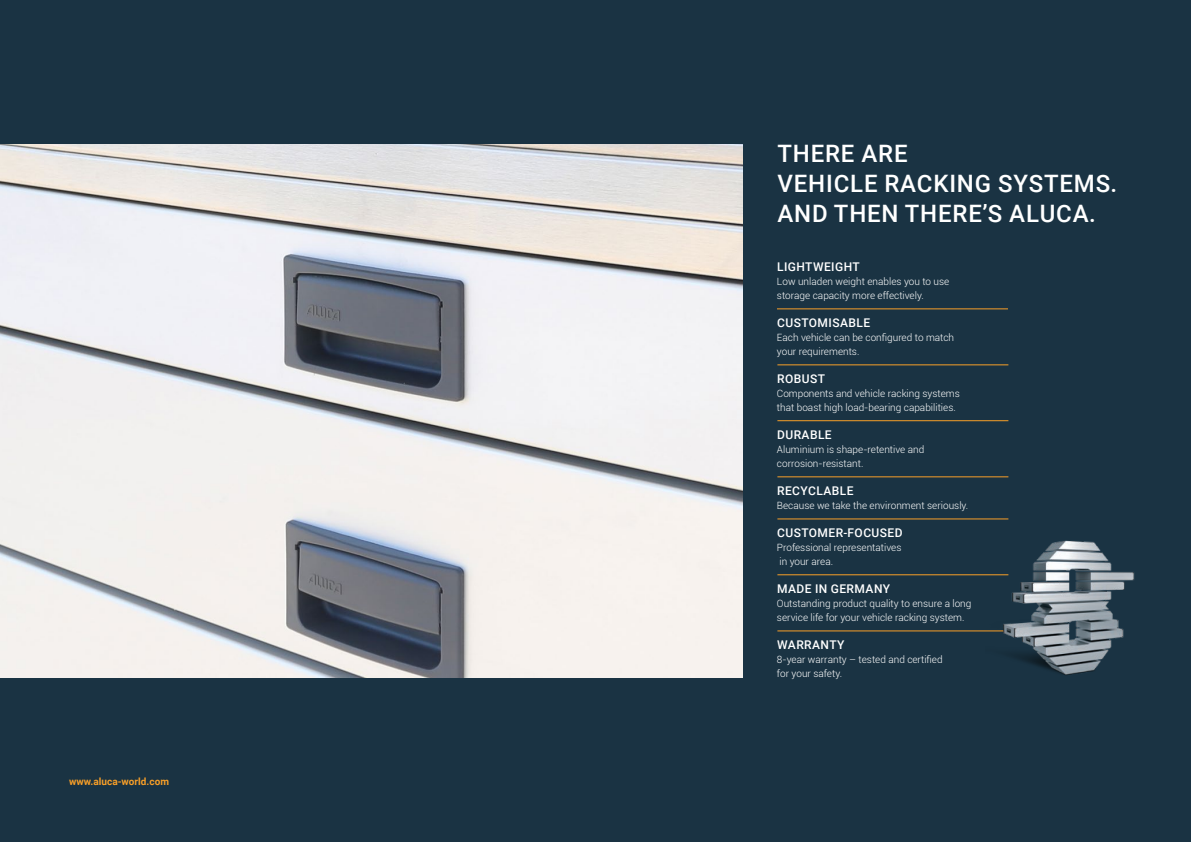
<style>
.page{position:relative;width:1191px;height:842px;background:#1a3343}
.page>*{position:absolute;margin:0;border:0;box-sizing:border-box;transform-origin:0 0}
.t1{font:500 24px/30px "Roboto";letter-spacing:.035em;color:#fff}
.t2{font:500 12px "Roboto";letter-spacing:.035em;color:#fff}
.t3{font:300 10px/14px "Roboto";color:#fff}
.t4{font:700 10px "Roboto";color:#f89f28}
</style>
<div class="page">
<img style="left:0;top:144px;width:743px;height:533px">
<hr style="left:777px;top:308px;width:231px;height:1px;background:#f89f28">
<hr style="left:777px;top:364px;width:231px;height:1px;background:#f89f28">
<hr style="left:777px;top:420px;width:231px;height:1px;background:#f89f28">
<hr style="left:777px;top:476px;width:231px;height:1px;background:#f89f28">
<hr style="left:777px;top:518px;width:231px;height:1px;background:#f89f28">
<hr style="left:777px;top:574px;width:231px;height:1px;background:#f89f28">
<hr style="left:777px;top:630px;width:231px;height:1px;background:#f89f28">
<img style="left:985px;top:540px;width:150px;height:135px">
<p class="t4" style="left:69px;top:775px;width:101px">www.aluca-world.com</p>
<h1 class="t1" style="left:777px;top:138px;width:341px">THERE ARE<br>VEHICLE RACKING SYSTEMS.<br>AND THEN THERE’S ALUCA.</h1>
<p class="t2" style="left:777px;top:258px;width:84px">LIGHTWEIGHT</p>
<p class="t3" style="left:777px;top:274px;width:174px">Low unladen weight enables you to use storage capacity more effectively.</p>
<p class="t2" style="left:777px;top:314px;width:94px">CUSTOMISABLE</p>
<p class="t3" style="left:777px;top:330px;width:179px">Each vehicle can be configured to match your requirements.</p>
<p class="t2" style="left:777px;top:370px;width:49px">ROBUST</p>
<p class="t3" style="left:777px;top:386px;width:184px">Components and vehicle racking systems that boast high load-bearing capabilities.</p>
<p class="t2" style="left:777px;top:426px;width:56px">DURABLE</p>
<p class="t3" style="left:777px;top:442px;width:149px">Aluminium is shape-retentive and corrosion-resistant.</p>
<p class="t2" style="left:777px;top:482px;width:78px">RECYCLABLE</p>
<p class="t3" style="left:777px;top:498px;width:193px">Because we take the environment seriously.</p>
<p class="t2" style="left:777px;top:524px;width:127px">CUSTOMER-FOCUSED</p>
<p class="t3" style="left:777px;top:540px;width:126px">Professional representatives in your area.</p>
<p class="t2" style="left:777px;top:580px;width:114px">MADE IN GERMANY</p>
<p class="t3" style="left:777px;top:596px;width:196px">Outstanding product quality to ensure a long service life for your vehicle racking system.</p>
<p class="t2" style="left:777px;top:636px;width:69px">WARRANTY</p>
<p class="t3" style="left:777px;top:652px;width:167px">8-year warranty – tested and certified for your safety.</p>
</div>
